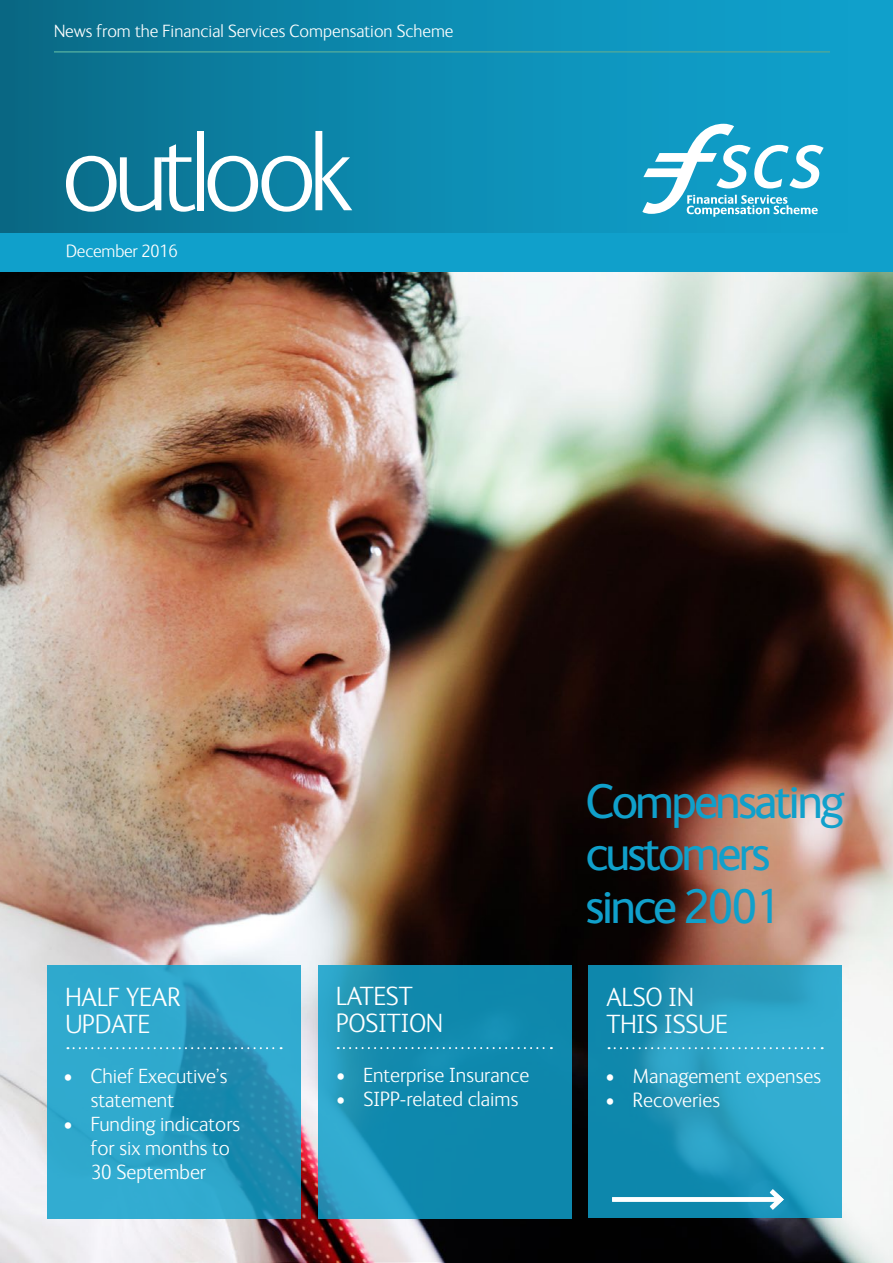
<style>
.page{position:relative;width:893px;height:1263px;background:#fff}
.page>*{position:absolute;margin:0;border:0;box-sizing:border-box;transform-origin:0 0}
.t1{font:300 112.65px "FS Ingrid";letter-spacing:-.07em;color:#fff}
.t2{font:49.5px/52.5px "FS Ingrid";letter-spacing:-.045em;color:#10a0cb}
.t3{font:300 27px/27px "FS Ingrid";color:#fff}
.t4{font:300 21px/24px "FS Ingrid";color:#fff}
.t5{font:300 18.15px "FS Ingrid";color:#fff}
</style>
<div class="page">
<img style="left:0;top:272px;width:893px;height:991px">
<div style="left:0;top:0;width:893px;height:272px;background:#10a0cb"></div>
<div style="left:0;top:0;width:893px;height:232px;background:linear-gradient(to right,#0a6d8a,#10a7d4)"></div>
<hr style="left:54px;top:51px;width:776px;height:2px;background:#4aa79e">
<svg style="left:642px;top:124px;width:182px;height:93px"></svg>
<svg style="left:589px;top:965px;width:253px;height:253px;background:#229abd"></svg>
<svg style="left:47px;top:965px;width:253px;height:254px;background:#2ba0c5"></svg>
<svg style="left:318px;top:965px;width:253px;height:254px;background:#158db2"></svg>
<svg style="left:338px;top:1047px;width:214px;height:2px"></svg>
<div style="left:612px;top:1197px;width:168px;height:5px;background:#fff"></div>
<svg style="left:765px;top:1184px;width:22px;height:30px"></svg>
<svg style="left:609px;top:1047px;width:214px;height:2px"></svg>
<svg style="left:74px;top:1047px;width:208px;height:2px"></svg>
<p class="t5" style="left:54px;top:20px;width:401px">News from the Financial Services Compensation Scheme</p>
<h1 class="t1" style="left:61px;top:101px;width:293px">outlook</h1>
<p class="t5" style="left:66px;top:239px;width:113px">December 2016</p>
<p class="t3" style="left:65px;top:982px;width:117px">HALF YEAR<br>UPDATE</p>
<p class="t4" style="left:91px;top:1062px;width:138px;text-indent:-27px">• Chief Executive’s statement</p>
<p class="t4" style="left:91px;top:1110px;width:151px;text-indent:-27px">• Funding indicators for six months to<br>30 September</p>
<p class="t3" style="left:336px;top:981px;width:108px">LATEST<br>POSITION</p>
<p class="t4" style="left:336px;top:1062px;width:194px">• Enterprise Insurance</p>
<p class="t4" style="left:336px;top:1086px;width:183px">• SIPP-related claims</p>
<h2 class="t2" style="left:586px;top:772px;width:260px">Compensating customers since 2001</h2>
<p class="t3" style="left:606px;top:982px;width:123px">ALSO IN<br>THIS ISSUE</p>
<p class="t4" style="left:606px;top:1063px;width:217px">• Management expenses</p>
<p class="t4" style="left:606px;top:1087px;width:116px">• Recoveries</p>
</div>
